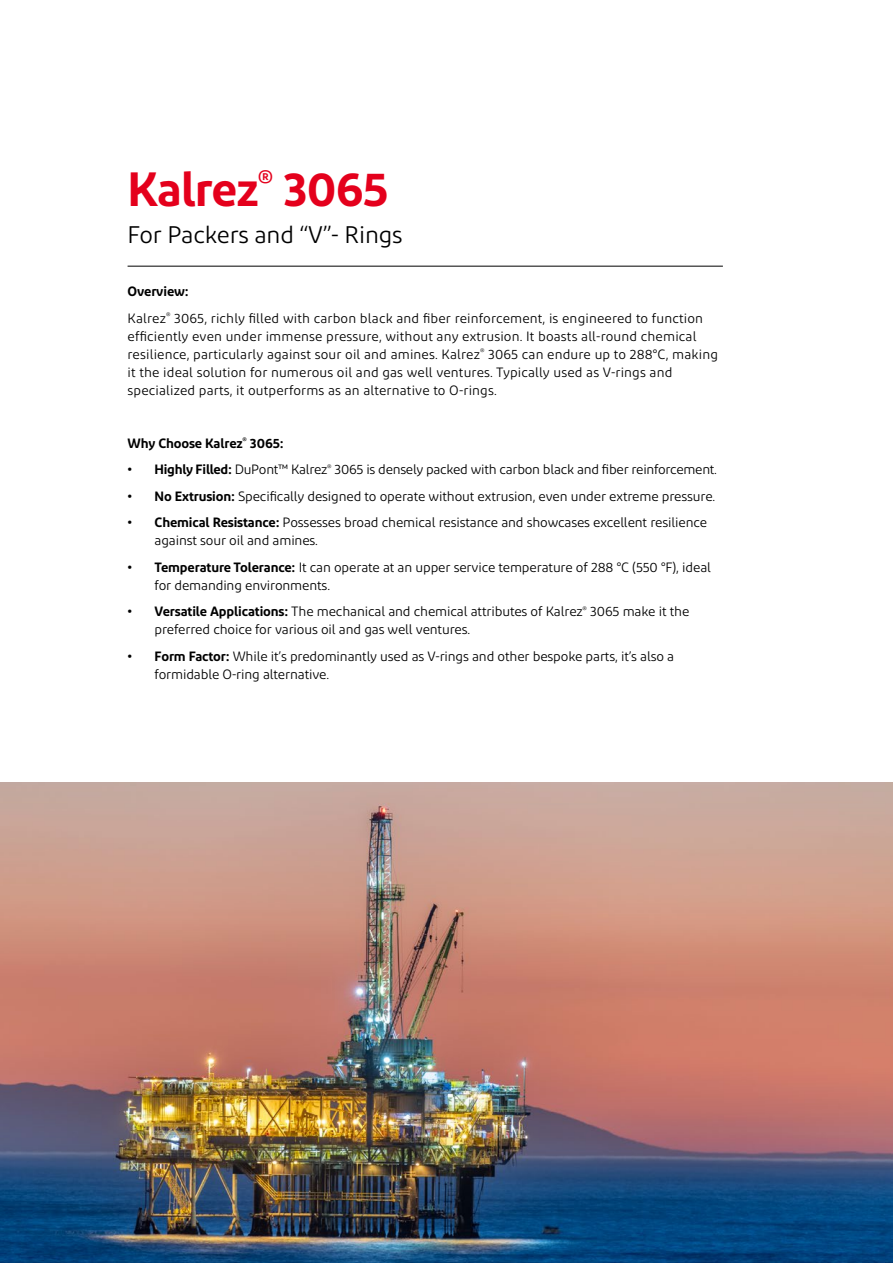
<style>
.page{position:relative;width:893px;height:1263px;background:#fff}
.page>*{position:absolute;margin:0;border:0;box-sizing:border-box;transform-origin:0 0}
.t1{font:600 48px "Diodrum";letter-spacing:-.02em;color:#e4001c}
.t2{font:24px "Diodrum";letter-spacing:-.01em;color:#000}
.t3{font:13.5px/18px "Diodrum";letter-spacing:-.01em;color:#000}
.t4{font:13.5px/18px "Diodrum";letter-spacing:.01em;color:#000}
.t5{font:600 13.5px "Diodrum";letter-spacing:-.01em;color:#000}
.s1{font-weight:600}
</style>
<div class="page">
<img style="left:0;top:782px;width:893px;height:481px">
<hr style="left:128px;top:266px;width:595px;height:1px;background:#000">
<h1 class="t1" style="left:128px;top:158px;width:262px">Kalrez<sup>®</sup> 3065</h1>
<h2 class="t2" style="left:128px;top:220px;width:276px">For Packers and “V”- Rings</h2>
<p class="t4" style="left:128px;top:278px;width:577px;line-height:26.5px"><span class="s1">Overview:<br></span>Kalrez<sup>®</sup> 3065, richly filled with carbon black and fiber reinforcement, is engineered to function</p>
<p class="t4" style="left:128px;top:327px;width:592px">efficiently even under immense pressure, without any extrusion. It boasts all-round chemical resilience, particularly against sour oil and amines. Kalrez<sup>®</sup> 3065 can endure up to 288°C, making it the ideal solution for numerous oil and gas well ventures. Typically used as V-rings and specialized parts, it outperforms as an alternative to O-rings.</p>
<p class="t5" style="left:128px;top:434px;width:158px">Why Choose Kalrez<sup>®</sup> 3065:</p>
<p class="t3" style="left:128px;top:460px;width:591px"><span class="s1">• Highly Filled:</span> DuPont™ Kalrez<sup>®</sup> 3065 is densely packed with carbon black and fiber reinforcement.</p>
<p class="t3" style="left:128px;top:487px;width:589px"><span class="s1">• No Extrusion:</span> Specifically designed to operate without extrusion, even under extreme pressure.</p>
<p class="t3" style="left:155px;top:513px;width:554px;text-indent:-27px"><span class="s1">• Chemical Resistance:</span> Possesses broad chemical resistance and showcases excellent resilience against sour oil and amines.</p>
<p class="t3" style="left:155px;top:558px;width:558px;text-indent:-27px"><span class="s1">• Temperature Tolerance:</span> It can operate at an upper service temperature of 288 °C (550 °F), ideal for demanding environments.</p>
<p class="t3" style="left:155px;top:602px;width:536px;text-indent:-27px"><span class="s1">• Versatile Applications:</span> The mechanical and chemical attributes of Kalrez<sup>®</sup> 3065 make it the preferred choice for various oil and gas well ventures.</p>
<p class="t3" style="left:155px;top:647px;width:521px;text-indent:-27px"><span class="s1">• Form Factor:</span> While it’s predominantly used as V-rings and other bespoke parts, it’s also a formidable O-ring alternative.</p>
</div>
